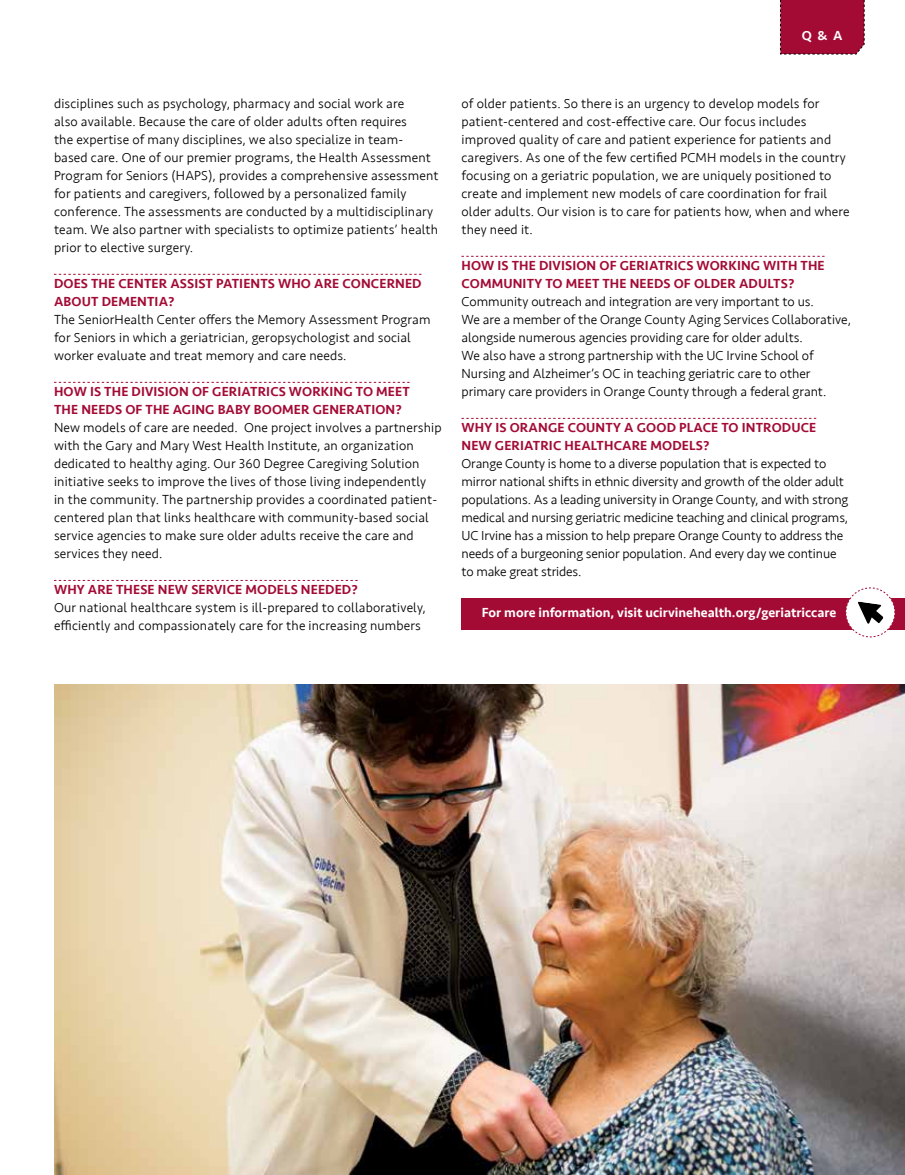
<style>
.page{position:relative;width:905px;height:1175px;background:#fff}
.page>*{position:absolute;margin:0;border:0;box-sizing:border-box;transform-origin:0 0}
.t1{font:300 13.5px/18px "Seravek";letter-spacing:.01em;color:#000}
.t2{font:300 13.5px/18px "Seravek";letter-spacing:-.01em;color:#000}
.t3{font:500 13.5px/18px "Seravek";letter-spacing:.01em;color:#a30b35}
.t4{font:500 13.5px "Seravek";color:#fff}
</style>
<div class="page">
<div style="left:780px;top:0;width:84px;height:55px;background:#a30b35"></div>
<svg style="left:54px;top:274px;width:367px;height:1px"></svg>
<svg style="left:54px;top:382px;width:355px;height:1px"></svg>
<svg style="left:54px;top:580px;width:303px;height:1px"></svg>
<svg style="left:461px;top:256px;width:363px;height:1px"></svg>
<svg style="left:461px;top:418px;width:355px;height:1px"></svg>
<img style="left:54px;top:684px;width:850px;height:490px">
<div style="left:461px;top:598px;width:443px;height:32px;background:#a30b35"></div>
<svg style="left:845px;top:587px;width:50px;height:51px"></svg>
<p class="t4" style="left:801px;top:27px;width:42px">Q &amp; A</p>
<p class="t1" style="left:54px;top:95px;width:386px">disciplines such as psychology, pharmacy and social work are<br>also available. Because the care of older adults often requires<br>the expertise of many disciplines, we also specialize in team&shy;based care. One of our premier programs, the Health Assessment Program for Seniors (HAPS), provides a comprehensive assessment for patients and caregivers, followed by a personalized family conference. The assessments are conducted by a multidisciplinary team. We also partner with specialists to optimize patients’ health prior to elective surgery.</p>
<p class="t3" style="left:54px;top:275px;width:369px">DOES THE CENTER ASSIST PATIENTS WHO ARE CONCERNED<br>ABOUT DEMENTIA?</p>
<p class="t1" style="left:54px;top:311px;width:378px">The SeniorHealth Center offers the Memory Assessment Program for Seniors in which a geriatrician, geropsychologist and social worker evaluate and treat memory and care needs.</p>
<p class="t3" style="left:54px;top:383px;width:357px">HOW IS THE DIVISION OF GERIATRICS WORKING TO MEET<br>THE NEEDS OF THE AGING BABY BOOMER GENERATION?</p>
<p class="t1" style="left:54px;top:419px;width:389px">New models of care are needed. One project involves a partnership with the Gary and Mary West Health Institute, an organization dedicated to healthy aging. Our 360 Degree Caregiving Solution initiative seeks to improve the lives of those living independently<br>in the community. The partnership provides a coordinated patient&shy;centered plan that links healthcare with community-based social service agencies to make sure older adults receive the care and services they need.</p>
<p class="t3" style="left:54px;top:581px;width:305px">WHY ARE THESE NEW SERVICE MODELS NEEDED?</p>
<p class="t1" style="left:54px;top:599px;width:373px">Our national healthcare system is ill-prepared to collaboratively, efficiently and compassionately care for the increasing numbers</p>
<p class="t1" style="left:461px;top:95px;width:390px">of older patients. So there is an urgency to develop models for patient-centered and cost-effective care. Our focus includes improved quality of care and patient experience for patients and caregivers. As one of the few certified PCMH models in the country focusing on a geriatric population, we are uniquely positioned to create and implement new models of care coordination for frail older adults. Our vision is to care for patients how, when and where they need it.</p>
<p class="t3" style="left:461px;top:257px;width:364px">HOW IS THE DIVISION OF GERIATRICS WORKING WITH THE<br>COMMUNITY TO MEET THE NEEDS OF OLDER ADULTS?</p>
<p class="t1" style="left:461px;top:293px;width:391px">Community outreach and integration are very important to us.<br>We are a member of the Orange County Aging Services Collaborative, alongside numerous agencies providing care for older adults.<br>We also have a strong partnership with the UC Irvine School of Nursing and Alzheimer’s OC in teaching geriatric care to other primary care providers in Orange County through a federal grant.</p>
<p class="t3" style="left:461px;top:419px;width:356px">WHY IS ORANGE COUNTY A GOOD PLACE TO INTRODUCE<br>NEW GERIATRIC HEALTHCARE MODELS?</p>
<p class="t2" style="left:461px;top:455px;width:388px">Orange County is home to a diverse population that is expected to mirror national shifts in ethnic diversity and growth of the older adult populations. As a leading university in Orange County, and with strong medical and nursing geriatric medicine teaching and clinical programs, UC Irvine has a mission to help prepare Orange County to address the needs of a burgeoning senior population. And every day we continue to make great strides.</p>
<p class="t4" style="left:482px;top:604px;width:356px">For more information, visit ucirvinehealth.org/geriatriccare</p>
</div>
